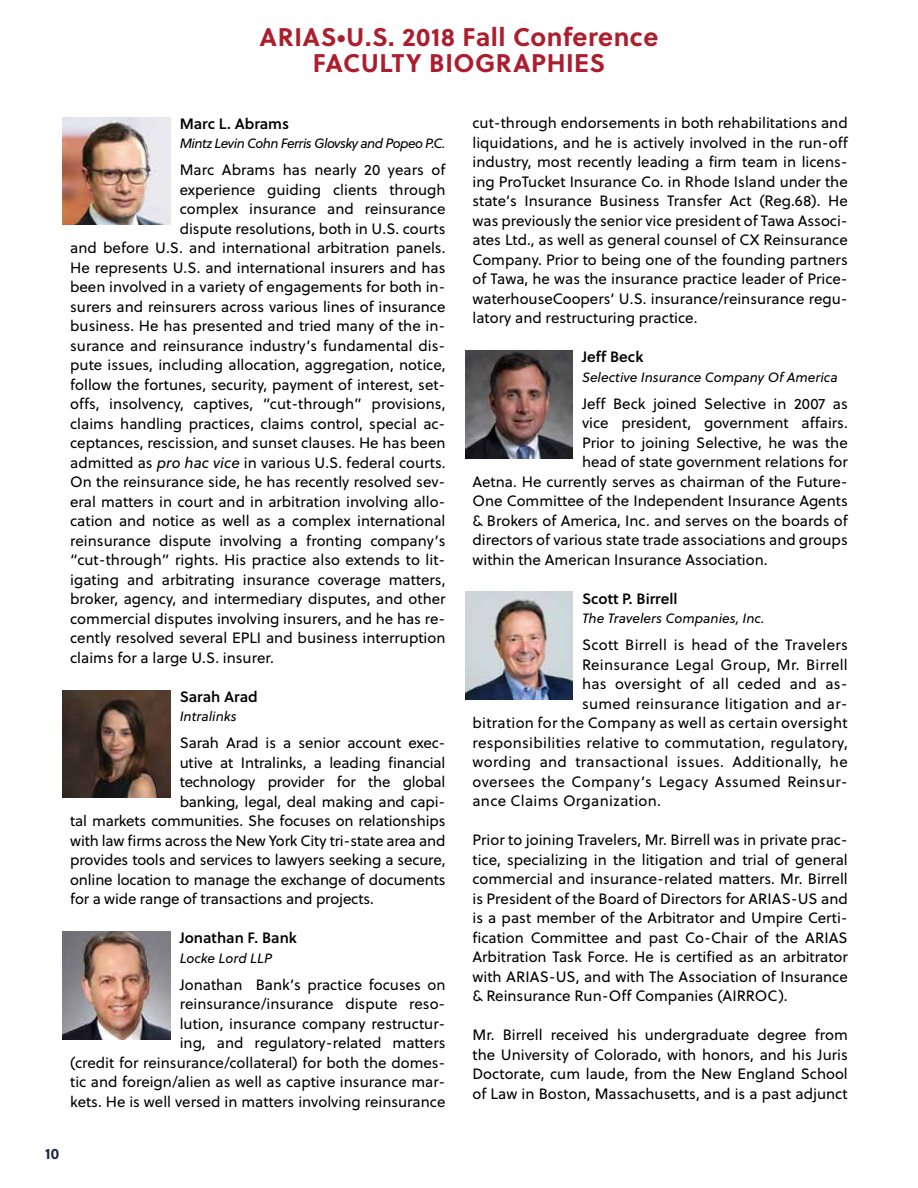
<style>
.page{position:relative;width:918px;height:1188px;background:#fff}
.page>*{position:absolute;margin:0;border:0;box-sizing:border-box;transform-origin:0 0}
.t1{font:700 25.5px/25.5px "Soleil";letter-spacing:.02em;color:#ac1e2d;text-align:center}
.t2{font:15px/19.5px "Soleil";color:#000;text-align:justify}
.t3{font:15px "Soleil";letter-spacing:.02em;color:#000}
.t4{font:600 15px "Soleil";color:#000}
.t5{font:700 15px "Soleil";color:#1a2841}
.t6{font:italic 13.5px "Soleil";color:#000}
.t7{font:italic 13.5px "Soleil";letter-spacing:-.04em;color:#000}
.s1{font-style:italic}
</style>
<div class="page">
<img style="left:63px;top:117px;width:108px;height:108px">
<img style="left:63px;top:690px;width:108px;height:108px">
<img style="left:63px;top:932px;width:108px;height:108px">
<img style="left:465px;top:350px;width:108px;height:108px">
<img style="left:465px;top:592px;width:108px;height:108px">
<h1 class="t1" style="left:260px;top:23px;width:400px">ARIAS•U.S. 2018 Fall Conference<br>FACULTY BIOGRAPHIES</h1>
<p class="t4" style="left:180px;top:112px;width:111px">Marc L. Abrams</p>
<p class="t7" style="left:180px;top:134px;width:267px">Mintz Levin Cohn Ferris Glovsky and Popeo P.C.</p>
<p class="t2" style="left:180px;top:160px;width:267px">Marc Abrams has nearly 20 years of</p>
<p class="t2" style="left:180px;top:179px;width:267px">experience guiding clients through</p>
<p class="t2" style="left:180px;top:199px;width:267px">complex insurance and reinsurance</p>
<p class="t2" style="left:180px;top:218px;width:267px">dispute resolutions, both in U.S. courts</p>
<p class="t2" style="left:70px;top:238px;width:377px">and before U.S. and international arbitration panels.</p>
<p class="t2" style="left:70px;top:257px;width:377px">He represents U.S. and international insurers and has</p>
<p class="t2" style="left:70px;top:277px;width:377px">been involved in a variety of engagements for both in-</p>
<p class="t2" style="left:70px;top:296px;width:377px">surers and reinsurers across various lines of insurance</p>
<p class="t2" style="left:70px;top:316px;width:377px">business. He has presented and tried many of the in-</p>
<p class="t2" style="left:70px;top:335px;width:377px">surance and reinsurance industry’s fundamental dis-</p>
<p class="t2" style="left:70px;top:355px;width:377px">pute issues, including allocation, aggregation, notice,</p>
<p class="t2" style="left:70px;top:374px;width:377px">follow the fortunes, security, payment of interest, set-</p>
<p class="t2" style="left:70px;top:394px;width:377px">offs, insolvency, captives, “cut-through” provisions,</p>
<p class="t2" style="left:70px;top:413px;width:377px">claims handling practices, claims control, special ac-</p>
<p class="t2" style="left:70px;top:433px;width:377px">ceptances, rescission, and sunset clauses. He has been</p>
<p class="t2" style="left:70px;top:452px;width:377px">admitted as <span class="s1">pro hac vice</span> in various U.S. federal courts.</p>
<p class="t2" style="left:70px;top:472px;width:377px">On the reinsurance side, he has recently resolved sev-</p>
<p class="t2" style="left:70px;top:491px;width:377px">eral matters in court and in arbitration involving allo-</p>
<p class="t2" style="left:70px;top:511px;width:377px">cation and notice as well as a complex international</p>
<p class="t2" style="left:70px;top:530px;width:377px">reinsurance dispute involving a fronting company’s</p>
<p class="t2" style="left:70px;top:550px;width:377px">“cut-through” rights. His practice also extends to lit-</p>
<p class="t2" style="left:70px;top:569px;width:377px">igating and arbitrating insurance coverage matters,</p>
<p class="t2" style="left:70px;top:589px;width:377px">broker, agency, and intermediary disputes, and other</p>
<p class="t2" style="left:70px;top:608px;width:377px">commercial disputes involving insurers, and he has re-</p>
<p class="t2" style="left:70px;top:628px;width:377px">cently resolved several EPLI and business interruption</p>
<p class="t2" style="left:70px;top:647px;width:205px">claims for a large U.S. insurer.</p>
<p class="t4" style="left:180px;top:685px;width:80px">Sarah Arad</p>
<p class="t6" style="left:180px;top:707px;width:59px">Intralinks</p>
<p class="t2" style="left:180px;top:733px;width:267px">Sarah Arad is a senior account exec-</p>
<p class="t2" style="left:180px;top:752px;width:267px">utive at Intralinks, a leading financial</p>
<p class="t2" style="left:180px;top:772px;width:267px">technology provider for the global</p>
<p class="t2" style="left:180px;top:791px;width:267px">banking, legal, deal making and capi-</p>
<p class="t2" style="left:70px;top:811px;width:377px">tal markets communities. She focuses on relationships</p>
<p class="t2" style="left:70px;top:830px;width:377px">with law firms across the New York City tri-state area and</p>
<p class="t2" style="left:70px;top:850px;width:377px">provides tools and services to lawyers seeking a secure,</p>
<p class="t2" style="left:70px;top:869px;width:377px">online location to manage the exchange of documents</p>
<p class="t2" style="left:70px;top:889px;width:305px">for a wide range of transactions and projects.</p>
<p class="t4" style="left:180px;top:927px;width:119px">Jonathan F. Bank</p>
<p class="t6" style="left:180px;top:948px;width:94px">Locke Lord LLP</p>
<p class="t2" style="left:70px;top:974px;width:377px;text-align:right">Jonathan Bank’s practice focuses on reinsurance/insurance dispute reso-<br>lution, insurance company restructur-<br>ing, and regulatory-related matters<br>(credit for reinsurance/collateral) for both the domes&shy;tic and foreign/alien as well as captive insurance mar&shy;kets. He is well versed in matters involving reinsurance</p>
<p class="t5" style="left:45px;top:1142px;width:15px">10</p>
<p class="t2" style="left:472px;top:113px;width:377px">cut-through endorsements in both rehabilitations and liquidations, and he is actively involved in the run-off industry, most recently leading a firm team in licens&shy;ing ProTucket Insurance Co. in Rhode Island under the state’s Insurance Business Transfer Act (Reg.68). He was previously the senior vice president of Tawa Associ&shy;ates Ltd., as well as general counsel of CX Reinsurance Company. Prior to being one of the founding partners of Tawa, he was the insurance practice leader of Price&shy;waterhouseCoopers’ U.S. insurance/reinsurance regu&shy;latory and restructuring practice.</p>
<p class="t4" style="left:582px;top:346px;width:63px">Jeff Beck</p>
<p class="t6" style="left:582px;top:367px;width:257px">Selective Insurance Company Of America</p>
<p class="t2" style="left:582px;top:393px;width:267px">Jeff Beck joined Selective in 2007 as</p>
<p class="t2" style="left:582px;top:413px;width:267px">vice president, government affairs.</p>
<p class="t2" style="left:582px;top:432px;width:267px">Prior to joining Selective, he was the</p>
<p class="t2" style="left:582px;top:452px;width:267px">head of state government relations for</p>
<p class="t2" style="left:472px;top:471px;width:377px">Aetna. He currently serves as chairman of the Future-</p>
<p class="t2" style="left:472px;top:491px;width:377px">One Committee of the Independent Insurance Agents</p>
<p class="t2" style="left:472px;top:510px;width:377px">&amp; Brokers of America, Inc. and serves on the boards of</p>
<p class="t2" style="left:472px;top:530px;width:377px">directors of various state trade associations and groups</p>
<p class="t2" style="left:472px;top:549px;width:297px">within the American Insurance Association.</p>
<p class="t4" style="left:582px;top:587px;width:97px">Scott P. Birrell</p>
<p class="t6" style="left:582px;top:609px;width:184px">The Travelers Companies, Inc.</p>
<p class="t3" style="left:582px;top:634px;width:267px">Scott Birrell is head of the Travelers</p>
<p class="t3" style="left:582px;top:654px;width:267px">Reinsurance Legal Group, Mr. Birrell</p>
<p class="t3" style="left:582px;top:673px;width:267px">has oversight of all ceded and as-</p>
<p class="t3" style="left:582px;top:693px;width:267px">sumed reinsurance litigation and ar-</p>
<p class="t3" style="left:472px;top:712px;width:377px">bitration for the Company as well as certain oversight</p>
<p class="t3" style="left:472px;top:732px;width:377px">responsibilities relative to commutation, regulatory,</p>
<p class="t3" style="left:472px;top:751px;width:377px">wording and transactional issues. Additionally, he</p>
<p class="t3" style="left:472px;top:771px;width:377px">oversees the Company’s Legacy Assumed Reinsur-</p>
<p class="t3" style="left:472px;top:790px;width:190px">ance Claims Organization.</p>
<p class="t2" style="left:472px;top:830px;width:377px">Prior to joining Travelers, Mr. Birrell was in private prac&shy;tice, specializing in the litigation and trial of general commercial and insurance-related matters. Mr. Birrell is President of the Board of Directors for ARIAS-US and is a past member of the Arbitrator and Umpire Certi&shy;fication Committee and past Co-Chair of the ARIAS Arbitration Task Force. He is certified as an arbitrator with ARIAS-US, and with The Association of Insurance &amp; Reinsurance Run-Off Companies (AIRROC).</p>
<p class="t2" style="left:472px;top:1025px;width:377px">Mr. Birrell received his undergraduate degree from the University of Colorado, with honors, and his Juris Doctorate, cum laude, from the New England School of Law in Boston, Massachusetts, and is a past adjunct</p>
</div>
